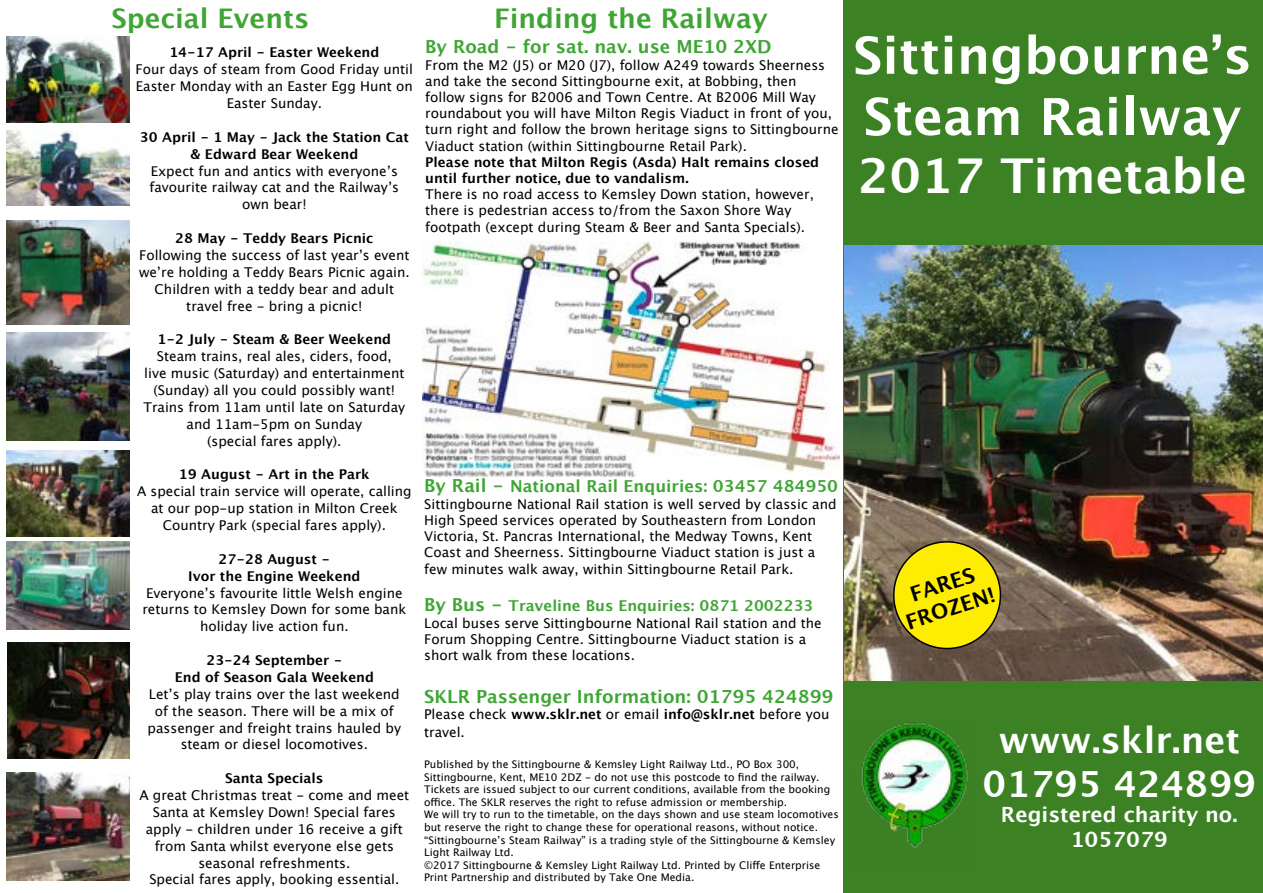
<style>
.page{position:relative;width:1263px;height:893px;background:#fff}
.page>*{position:absolute;margin:0;border:0;box-sizing:border-box;transform-origin:0 0}
.t1{font:700 51px/61.2px "Lucida Grande";color:#fff}
.t2{font:700 48px "Lucida Grande";color:#fff}
.t3{font:700 36px/43.2px "Lucida Grande";color:#fff;text-align:center}
.t4{font:700 27px "Lucida Grande";color:#3fa535}
.t5{font:700 21px/25.2px "Lucida Grande";color:#fff;text-align:center}
.t6{font:700 21px/25.2px "Lucida Grande";color:#000;text-align:center}
.t7{font:700 18px "Lucida Grande";color:#3fa535}
.t8{font:700 16.5px "Lucida Grande";color:#3fa535}
.t9{font:700 15px "Lucida Grande";color:#3fa535}
.t10{font:13.5px/17px "Lucida Grande";color:#000;text-align:center}
.t11{font:700 13.5px/17px "Lucida Grande";color:#000;text-align:center}
.t12{font:10.5px/12.6px "Lucida Grande";color:#000}
.s1{font-size:18px}
.s2{font-weight:700}
</style>
<div class="page">
<div style="left:844px;top:0;width:419px;height:893px;background:#3c8225"></div>
<img style="left:861px;top:722px;width:107px;height:126px">
<img style="left:844px;top:246px;width:419px;height:434px">
<img style="left:7px;top:36px;width:123px;height:86px">
<img style="left:7px;top:131px;width:123px;height:74px">
<img style="left:7px;top:332px;width:123px;height:109px">
<img style="left:7px;top:541px;width:123px;height:89px">
<img style="left:8px;top:642px;width:122px;height:116px">
<img style="left:7px;top:773px;width:123px;height:108px">
<img style="left:422px;top:241px;width:418px;height:235px">
<img style="left:7px;top:220px;width:123px;height:105px">
<img style="left:7px;top:450px;width:123px;height:86px">
<svg style="left:887px;top:535px;width:120px;height:120px;background:#c5b41f"></svg>
<h3 class="t4" style="left:112px;top:-4px;width:199px">Special Events</h3>
<p class="t11" style="left:169px;top:44px;width:212px">14-17 April - Easter Weekend</p>
<p class="t10" style="left:136px;top:61px;width:279px">Four days of steam from Good Friday until<br>Easter Monday with an Easter Egg Hunt on<br>Easter Sunday.</p>
<p class="t11" style="left:140px;top:128px;width:270px">30 April - 1 May - Jack the Station Cat &amp; Edward Bear Weekend</p>
<p class="t10" style="left:149px;top:162px;width:251px">Expect fun and antics with everyone’s favourite railway cat and the Railway’s own bear!</p>
<p class="t11" style="left:175px;top:230px;width:200px">28 May - Teddy Bears Picnic</p>
<p class="t10" style="left:139px;top:247px;width:272px">Following the success of last year’s event we’re holding a Teddy Bears Picnic again.<br>Children with a teddy bear and adult travel free - bring a picnic!</p>
<p class="t11" style="left:158px;top:331px;width:235px">1-2 July - Steam &amp; Beer Weekend</p>
<p class="t10" style="left:143px;top:348px;width:263px">Steam trains, real ales, ciders, food,<br>live music (Saturday) and entertainment (Sunday) all you could possibly want!<br>Trains from 11am until late on Saturday and 11am-5pm on Sunday<br>(special fares apply).</p>
<p class="t11" style="left:179px;top:466px;width:192px">19 August - Art in the Park</p>
<p class="t10" style="left:137px;top:483px;width:276px">A special train service will operate, calling at our pop-up station in Milton Creek<br>Country Park (special fares apply).</p>
<p class="t11" style="left:188px;top:550px;width:174px">27-28 August -<br>Ivor the Engine Weekend</p>
<p class="t10" style="left:142px;top:584px;width:265px">Everyone’s favourite little Welsh engine returns to Kemsley Down for some bank holiday live action fun.</p>
<p class="t11" style="left:175px;top:652px;width:201px">23-24 September -<br>End of Season Gala Weekend</p>
<p class="t10" style="left:148px;top:686px;width:255px">Let’s play trains over the last weekend of the season. There will be a mix of passenger and freight trains hauled by steam or diesel locomotives.</p>
<p class="t11" style="left:225px;top:770px;width:100px">Santa Specials</p>
<p class="t10" style="left:139px;top:787px;width:271px">A great Christmas treat - come and meet Santa at Kemsley Down! Special fares apply - children under 16 receive a gift from Santa whilst everyone else gets seasonal refreshments.<br>Special fares apply, booking essential.</p>
<h3 class="t4" style="left:494px;top:-4px;width:275px">Finding the Railway</h3>
<h3 class="t7" style="left:425px;top:32px;width:348px">By Road - for sat. nav. use ME10 2XD</h3>
<p class="t10" style="left:425px;top:57px;width:415px;line-height:16.2px;text-align:left">From the M2 (J5) or M20 (J7), follow A249 towards Sheerness and take the second Sittingbourne exit, at Bobbing, then follow signs for B2006 and Town Centre. At B2006 Mill Way roundabout you will have Milton Regis Viaduct in front of you, turn right and follow the brown heritage signs to Sittingbourne Viaduct station (within Sittingbourne Retail Park).</p>
<p class="t11" style="left:425px;top:154px;width:395px;line-height:16.2px;text-align:left">Please note that Milton Regis (Asda) Halt remains closed until further notice, due to vandalism.</p>
<p class="t10" style="left:425px;top:186px;width:390px;line-height:16.2px;text-align:left">There is no road access to Kemsley Down station, however, there is pedestrian access to/from the Saxon Shore Way footpath (except during Steam &amp; Beer and Santa Specials).</p>
<p class="t8" style="left:424px;top:473px;width:415px"><span class="s1">By Rail -</span> National Rail Enquiries: 03457 484950</p>
<p class="t10" style="left:424px;top:496px;width:414px;line-height:16.2px;text-align:left">Sittingbourne National Rail station is well served by classic and High Speed services operated by Southeastern from London Victoria, St. Pancras International, the Medway Towns, Kent Coast and Sheerness. Sittingbourne Viaduct station is just a few minutes walk away, within Sittingbourne Retail Park.</p>
<p class="t9" style="left:424px;top:594px;width:391px"><span class="s1">By Bus -</span> Traveline Bus Enquiries: 0871 2002233</p>
<p class="t10" style="left:424px;top:615px;width:399px;line-height:16.2px;text-align:left">Local buses serve Sittingbourne National Rail station and the<br>Forum Shopping Centre. Sittingbourne Viaduct station is a short walk from these locations.</p>
<h3 class="t7" style="left:424px;top:682px;width:411px">SKLR Passenger Information: 01795 424899</h3>
<p class="t10" style="left:424px;top:706px;width:407px;line-height:18px;text-align:left">Please check <span class="s2">www.sklr.net</span> or email <span class="s2">info@sklr.net</span> before you travel.</p>
<p class="t12" style="left:424px;top:758px;width:416px">Published by the Sittingbourne &amp; Kemsley Light Railway Ltd., PO Box 300, Sittingbourne, Kent, ME10 2DZ - do not use this postcode to find the railway.<br>Tickets are issued subject to our current conditions, available from the booking office. The SKLR reserves the right to refuse admission or membership.<br>We will try to run to the timetable, on the days shown and use steam locomotives but reserve the right to change these for operational reasons, without notice. “Sittingbourne’s Steam Railway” is a trading style of the Sittingbourne &amp; Kemsley Light Railway Ltd.<br>©2017 Sittingbourne &amp; Kemsley Light Railway Ltd. Printed by Cliffe Enterprise Print Partnership and distributed by Take One Media.</p>
<h1 class="t1" style="left:853px;top:25px;width:400px">Sittingbourne’s<br>Steam Railway</h1>
<h2 class="t2" style="left:858px;top:136px;width:391px">2017 Timetable</h2>
<h3 class="t6" style="left:895px;top:586px;width:94px;rotate:-18deg">FARES<br>FROZEN!</h3>
<h3 class="t3" style="left:983px;top:719px;width:275px">www.sklr.net<br>01795 424899</h3>
<h3 class="t5" style="left:1001px;top:802px;width:238px">Registered charity no.<br>1057079</h3>
</div>
